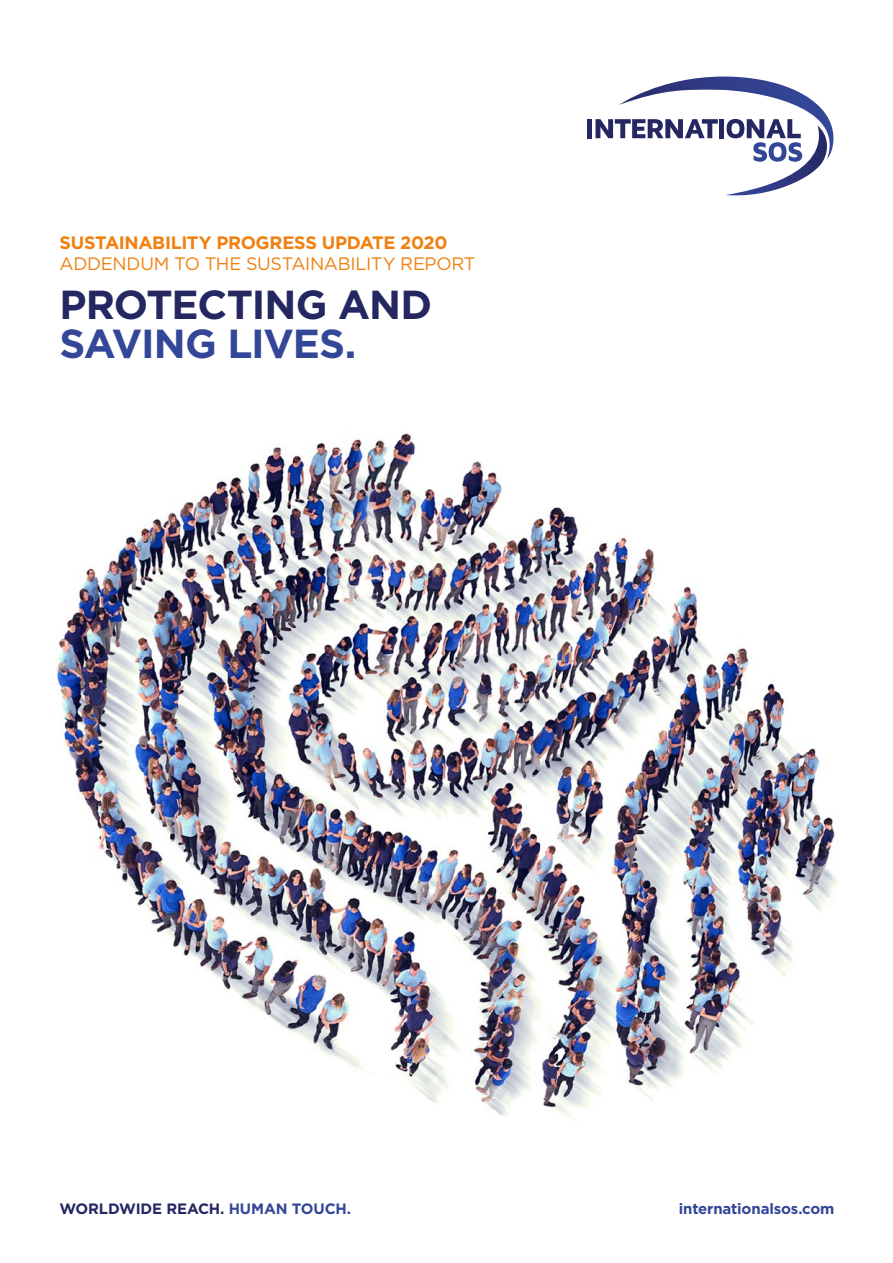
<style>
.page{position:relative;width:893px;height:1263px;background:#fff}
.page>*{position:absolute;margin:0;border:0;box-sizing:border-box;transform-origin:0 0}
.t1{font:700 40.5px "Gotham HTF";letter-spacing:-.025em;color:#242761}
.t2{font:700 40.5px "Gotham HTF";letter-spacing:-.03em;color:#344697}
.t3{font:18px "Gotham HTF";letter-spacing:-.02em;color:#f0800f}
.t4{font:700 18px "Gotham HTF";letter-spacing:-.02em;color:#f0800f}
.t5{font:700 15px "Gotham HTF";letter-spacing:-.01em;color:#242761}
.t6{font:700 15px "Gotham HTF";letter-spacing:-.01em;color:#344697}
.s1{color:#344697}
</style>
<div class="page">
<img style="left:56px;top:433px;width:782px;height:686px">
<div style="left:587px;top:119px;width:5px;height:19px;background:#242761"></div>
<svg style="left:595px;top:77px;width:239px;height:119px"></svg>
<p class="t4" style="left:60px;top:232px;width:390px">SUSTAINABILITY PROGRESS UPDATE 2020</p>
<p class="t3" style="left:60px;top:254px;width:417px">ADDENDUM TO THE SUSTAINABILITY REPORT</p>
<h1 class="t1" style="left:60px;top:281px;width:374px">PROTECTING AND</h1>
<h1 class="t2" style="left:60px;top:320px;width:298px">SAVING LIVES.</h1>
<p class="t5" style="left:60px;top:1200px;width:293px">WORLDWIDE REACH. <span class="s1">HUMAN TOUCH.</span></p>
<p class="t6" style="left:679px;top:1200px;width:157px">internationalsos.com</p>
</div>
